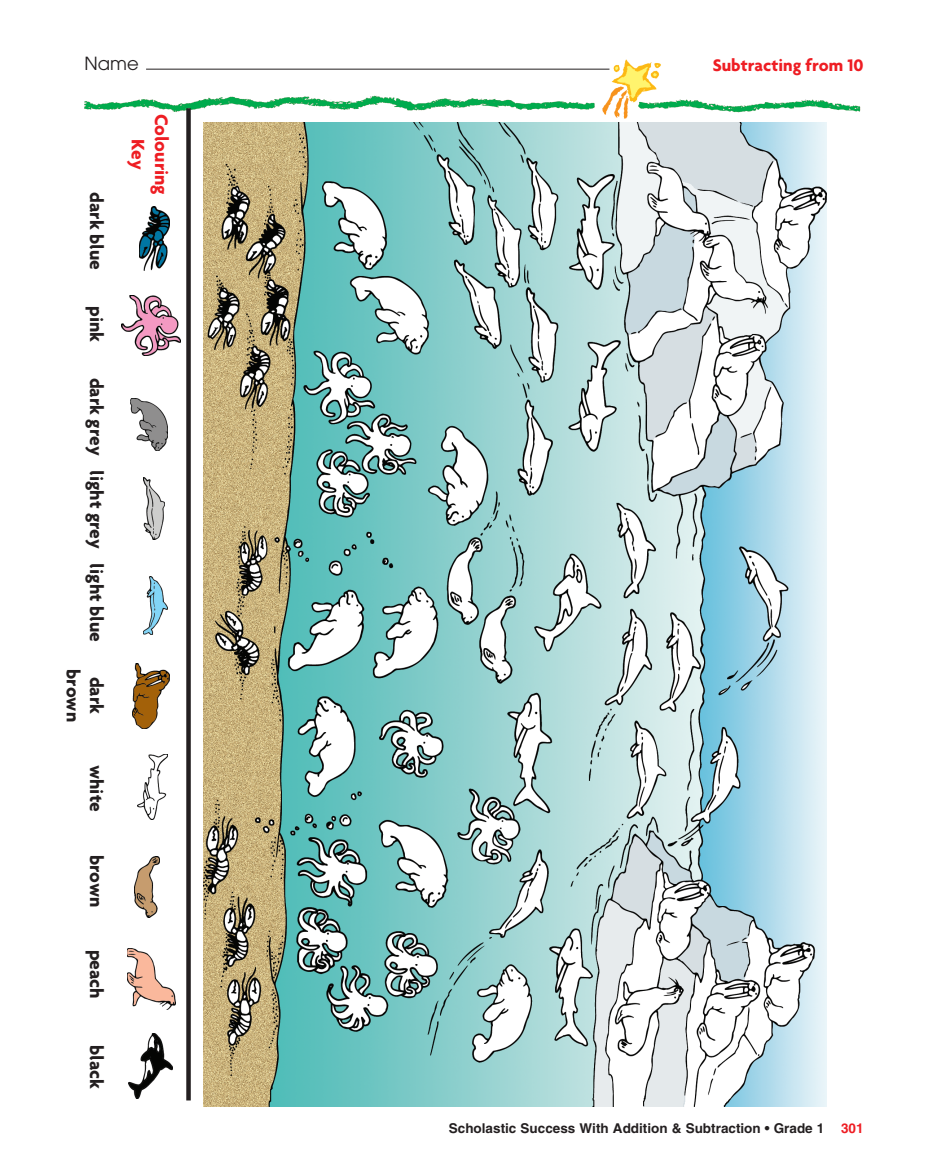
<style>
.page{position:relative;width:945px;height:1174px;background:#fff}
.page>*{position:absolute;margin:0;border:0;box-sizing:border-box;transform-origin:0 0}
.t1{font:700 19.5px/23.4px "Agenda";color:#231f20;text-align:center}
.t2{font:700 19.5px/23.4px "Agenda";color:#ee1d23;text-align:center}
.t3{font:700 18px "Agenda";color:#ee1d23}
.t4{font:18px "Avant Garde";color:#231f20}
.t5{font:700 13.5px "Helvetica";color:#231f20}
.s1{color:#ee1d23}
</style>
<div class="page">
<img style="left:132px;top:663px;width:38px;height:66px">
<img style="left:128px;top:1034px;width:44px;height:64px">
<img style="left:121px;top:296px;width:59px;height:60px">
<img style="left:143px;top:576px;width:25px;height:58px">
<img style="left:134px;top:856px;width:26px;height:61px">
<img style="left:144px;top:478px;width:21px;height:61px">
<img style="left:138px;top:755px;width:30px;height:64px">
<img style="left:130px;top:398px;width:38px;height:52px">
<img style="left:128px;top:948px;width:47px;height:61px">
<svg style="left:203px;top:122px;width:624px;height:1px"></svg>
<img style="left:84px;top:59px;width:777px;height:60px">
<hr style="left:146px;top:69px;width:463px;height:1px;background:#231f20">
<img style="left:139px;top:206px;width:30px;height:64px">
<div style="left:186px;top:108px;width:5px;height:992px;background:#231f20"></div>
<img style="left:203px;top:123px;width:623px;height:984px">
<p class="t4" style="left:84px;top:52px;width:56px">Name</p>
<p class="t3" style="left:712px;top:55px;width:152px">Subtracting from 10</p>
<p class="t1" style="left:109px;top:192px;width:79px;rotate:90deg">dark blue</p>
<p class="t1" style="left:109px;top:306px;width:37px;rotate:90deg">pink</p>
<p class="t1" style="left:108px;top:377px;width:265px;rotate:90deg">dark grey light grey light blue</p>
<p class="t1" style="left:109px;top:669px;width:54px;rotate:90deg">dark brown</p>
<p class="t1" style="left:109px;top:765px;width:49px;rotate:90deg">white</p>
<p class="t1" style="left:109px;top:854px;width:54px;rotate:90deg">brown</p>
<p class="t1" style="left:109px;top:949px;width:51px;rotate:90deg">peach</p>
<p class="t1" style="left:109px;top:1045px;width:45px;rotate:90deg">black</p>
<p class="t2" style="left:174px;top:113px;width:83px;rotate:90deg">Colouring<br>Key</p>
<p class="t5" style="left:449px;top:1120px;width:416px">Scholastic Success With Addition &amp; Subtraction • Grade 1 <span class="s1">301</span></p>
</div>
